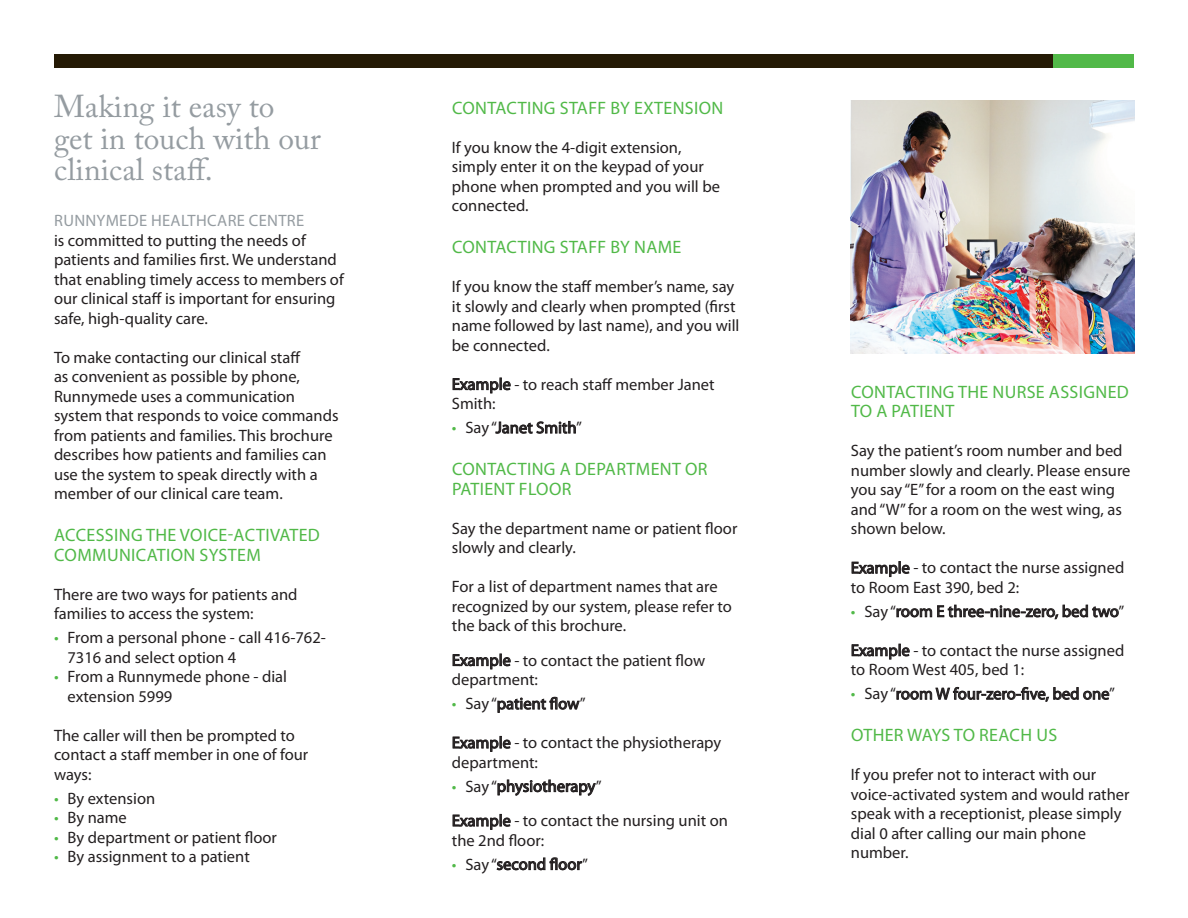
<style>
.page{position:relative;width:1188px;height:918px;background:#fff}
.page>*{position:absolute;margin:0;border:0;box-sizing:border-box;transform-origin:0 0}
.t1{font:31.5px/31.5px "Adobe Caslon Pro";color:#959ca1}
.t2{font:18px/19.5px "Myriad Pro";letter-spacing:.02em;color:#51b948}
.t3{font:16.5px/19.5px "Myriad Pro";color:#231f20}
.s1{color:#959ca1}
.s2{color:#51b948}
</style>
<div class="page">
<svg style="left:453px;top:378px;width:58px;height:16px"></svg>
<svg style="left:495px;top:421px;width:81px;height:13px"></svg>
<svg style="left:453px;top:654px;width:58px;height:16px"></svg>
<svg style="left:497px;top:697px;width:83px;height:16px"></svg>
<svg style="left:453px;top:736px;width:58px;height:16px"></svg>
<svg style="left:497px;top:779px;width:99px;height:17px"></svg>
<svg style="left:453px;top:814px;width:58px;height:16px"></svg>
<svg style="left:497px;top:857px;width:85px;height:14px"></svg>
<div style="left:396px;top:54px;width:657px;height:14px;background:#251a05"></div>
<div style="left:1053px;top:54px;width:81px;height:14px;background:#51b948"></div>
<div style="left:54px;top:54px;width:342px;height:14px;background:#251a05"></div>
<svg style="left:852px;top:561px;width:58px;height:17px"></svg>
<svg style="left:896px;top:604px;width:223px;height:16px"></svg>
<svg style="left:852px;top:644px;width:58px;height:16px"></svg>
<svg style="left:896px;top:686px;width:213px;height:16px"></svg>
<img style="left:851px;top:100px;width:283px;height:253px">
<p class="t1" style="left:54px;top:91px;width:268px">Making it easy to<br>get in touch with our clinical staff.</p>
<p class="t3" style="left:54px;top:211px;width:291px"><span class="s1">RUNNYMEDE HEALTHCARE CENTRE<br></span>is committed to putting the needs of patients and families first. We understand that enabling timely access to members of our clinical staff is important for ensuring safe, high-quality care.</p>
<p class="t3" style="left:54px;top:347px;width:286px">To make contacting our clinical staff<br>as convenient as possible by phone, Runnymede uses a communication system that responds to voice commands from patients and families. This brochure describes how patients and families can use the system to speak directly with a member of our clinical care team.</p>
<p class="t2" style="left:54px;top:525px;width:267px">ACCESSING THE VOICE-ACTIVATED<br>COMMUNICATION SYSTEM</p>
<p class="t3" style="left:54px;top:584px;width:245px">There are two ways for patients and families to access the system:</p>
<p class="t3" style="left:68px;top:628px;width:260px;text-indent:-14px"><span class="s2">•</span> From a personal phone - call 416-762-<br>7316 and select option 4</p>
<p class="t3" style="left:68px;top:667px;width:221px;text-indent:-14px"><span class="s2">•</span> From a Runnymede phone - dial extension 5999</p>
<p class="t3" style="left:54px;top:725px;width:256px">The caller will then be prompted to contact a staff member in one of four ways:</p>
<p class="t3" style="left:54px;top:788px;width:103px"><span class="s2">•</span> By extension</p>
<p class="t3" style="left:54px;top:808px;width:74px"><span class="s2">•</span> By name</p>
<p class="t3" style="left:54px;top:827px;width:225px"><span class="s2">•</span> By department or patient floor</p>
<p class="t3" style="left:54px;top:847px;width:197px"><span class="s2">•</span> By assignment to a patient</p>
<p class="t2" style="left:452px;top:98px;width:273px">CONTACTING STAFF BY EXTENSION</p>
<p class="t3" style="left:452px;top:137px;width:270px">If you know the 4-digit extension, simply enter it on the keypad of your phone when prompted and you will be connected.</p>
<p class="t2" style="left:452px;top:237px;width:231px">CONTACTING STAFF BY NAME</p>
<p class="t3" style="left:452px;top:277px;width:289px">If you know the staff member’s name, say it slowly and clearly when prompted (first name followed by last name), and you will be connected.</p>
<p class="t3" style="left:452px;top:374px;width:264px">Example - to reach staff member Janet<br>Smith:</p>
<p class="t3" style="left:452px;top:418px;width:132px"><span class="s2">•</span> Say “Janet Smith”</p>
<p class="t2" style="left:452px;top:459px;width:257px">CONTACTING A DEPARTMENT OR<br>PATIENT FLOOR</p>
<p class="t3" style="left:452px;top:518px;width:287px">Say the department name or patient floor slowly and clearly.</p>
<p class="t3" style="left:452px;top:577px;width:282px">For a list of department names that are recognized by our system, please refer to the back of this brochure.</p>
<p class="t3" style="left:452px;top:650px;width:255px">Example - to contact the patient flow</p>
<p class="t3" style="left:452px;top:670px;width:88px">department:</p>
<p class="t3" style="left:452px;top:694px;width:135px"><span class="s2">•</span> Say “patient flow”</p>
<p class="t3" style="left:452px;top:733px;width:271px">Example - to contact the physiotherapy</p>
<p class="t3" style="left:452px;top:752px;width:88px">department:</p>
<p class="t3" style="left:452px;top:776px;width:151px"><span class="s2">•</span> Say “physiotherapy”</p>
<p class="t3" style="left:452px;top:811px;width:278px">Example - to contact the nursing unit on</p>
<p class="t3" style="left:452px;top:830px;width:94px">the 2nd floor:</p>
<p class="t3" style="left:452px;top:854px;width:138px"><span class="s2">•</span> Say “second floor”</p>
<p class="t2" style="left:851px;top:382px;width:279px">CONTACTING THE NURSE ASSIGNED<br>TO A PATIENT</p>
<p class="t3" style="left:851px;top:441px;width:281px">Say the patient’s room number and bed number slowly and clearly. Please ensure you say “E” for a room on the east wing and “W” for a room on the west wing, as shown below.</p>
<p class="t3" style="left:851px;top:558px;width:275px">Example - to contact the nurse assigned to Room East 390, bed 2:</p>
<p class="t3" style="left:851px;top:601px;width:275px"><span class="s2">•</span> Say “room E three-nine-zero, bed two”</p>
<p class="t3" style="left:851px;top:640px;width:275px">Example - to contact the nurse assigned to Room West 405, bed 1:</p>
<p class="t3" style="left:851px;top:684px;width:266px"><span class="s2">•</span> Say “room W four-zero-five, bed one”</p>
<p class="t2" style="left:851px;top:725px;width:208px">OTHER WAYS TO REACH US</p>
<p class="t3" style="left:851px;top:765px;width:280px">If you prefer not to interact with our voice-activated system and would rather speak with a receptionist, please simply dial 0 after calling our main phone number.</p>
</div>
